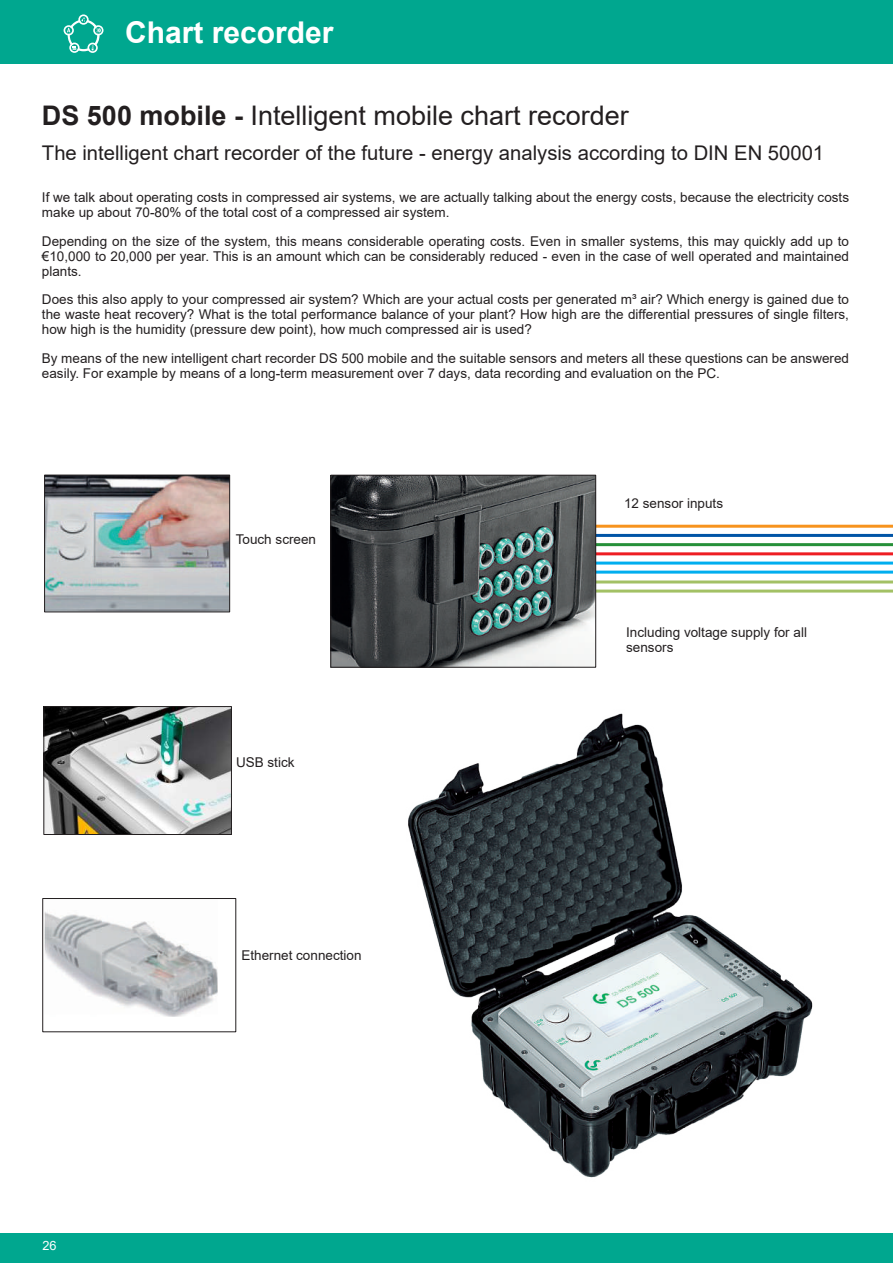
<style>
.page{position:relative;width:893px;height:1263px;background:#fff}
.page>*{position:absolute;margin:0;border:0;box-sizing:border-box;transform-origin:0 0}
.t1{font:700 30px "Arial";color:#fff}
.t2{font:27px "Arial";color:#231f20}
.t3{font:20.25px "Arial";color:#231f20}
.t4{font:13.5px/15px "Arial";color:#231f20}
.t5{font:12.75px "Arial";color:#fff}
.s1{font-weight:700}
</style>
<div class="page">
<div style="left:0;top:0;width:893px;height:64px;background:#00a78f"></div>
<div style="left:0;top:1233px;width:893px;height:30px;background:#00a78f"></div>
<hr style="left:525px;top:543px;width:368px;height:3px;background:#269039">
<hr style="left:525px;top:552px;width:368px;height:3px;background:#ee1d23">
<hr style="left:525px;top:562px;width:368px;height:3px;background:#00aeef">
<hr style="left:525px;top:571px;width:368px;height:3px;background:#00aeef">
<hr style="left:596px;top:580px;width:297px;height:3px;background:#a3c165">
<hr style="left:525px;top:525px;width:368px;height:3px;background:#f7931d">
<hr style="left:523px;top:590px;width:370px;height:2px;background:#a3c165">
<hr style="left:525px;top:534px;width:368px;height:3px;background:#0154a6">
<img style="left:46px;top:477px;width:182px;height:133px">
<div style="left:44px;top:475px;width:186px;height:137px;border:1px solid #231f20"></div>
<img style="left:45px;top:911px;width:172px;height:105px">
<div style="left:43px;top:898px;width:193px;height:134px;border:1px solid #231f20"></div>
<img style="left:46px;top:708px;width:184px;height:125px">
<div style="left:44px;top:706px;width:188px;height:129px;border:1px solid #231f20"></div>
<img style="left:332px;top:477px;width:262px;height:188px">
<div style="left:330px;top:475px;width:266px;height:192px;border:1px solid #231f20"></div>
<img style="left:408px;top:713px;width:405px;height:465px">
<svg style="left:68px;top:19px;width:32px;height:32px"></svg>
<div style="left:70px;top:22px;width:27px;height:27px;background:#00a78f;border-radius:50%"></div>
<svg style="left:87px;top:43px;width:11px;height:10px"></svg>
<svg style="left:64px;top:14px;width:40px;height:22px"></svg>
<svg style="left:69px;top:43px;width:11px;height:10px"></svg>
<h1 class="t1" style="left:125px;top:11px;width:210px">Chart recorder</h1>
<h2 class="t2" style="left:42px;top:96px;width:588px"><span class="s1">DS 500 mobile -</span> Intelligent mobile chart recorder</h2>
<h3 class="t3" style="left:42px;top:139px;width:784px">The intelligent chart recorder of the future - energy analysis according to DIN EN 50001</h3>
<p class="t4" style="left:42px;top:190px;width:809px">If we talk about operating costs in compressed air systems, we are actually talking about the energy costs, because the electricity costs make up about 70-80% of the total cost of a compressed air system.</p>
<p class="t4" style="left:42px;top:233px;width:809px;text-align:justify">Depending on the size of the system, this means considerable operating costs. Even in smaller systems, this may quickly add up to €10,000 to 20,000 per year. This is an amount which can be considerably reduced - even in the case of well operated and maintained plants.</p>
<p class="t4" style="left:42px;top:292px;width:809px;text-align:justify">Does this also apply to your compressed air system? Which are your actual costs per generated m³ air? Which energy is gained due to the waste heat recovery? What is the total performance balance of your plant? How high are the differential pressures of single filters, how high is the humidity (pressure dew point), how much compressed air is used?</p>
<p class="t4" style="left:42px;top:350px;width:809px">By means of the new intelligent chart recorder DS 500 mobile and the suitable sensors and meters all these questions can be answered easily. For example by means of a long-term measurement over 7 days, data recording and evaluation on the PC.</p>
<p class="t5" style="left:43px;top:1237px;width:16px">26</p>
<p class="t4" style="left:236px;top:532px;width:82px">Touch screen</p>
<p class="t4" style="left:236px;top:754px;width:60px">USB stick</p>
<p class="t4" style="left:241px;top:948px;width:122px">Ethernet connection</p>
<p class="t4" style="left:624px;top:496px;width:101px">12 sensor inputs</p>
<p class="t4" style="left:626px;top:624px;width:182px">Including voltage supply for all sensors</p>
</div>
